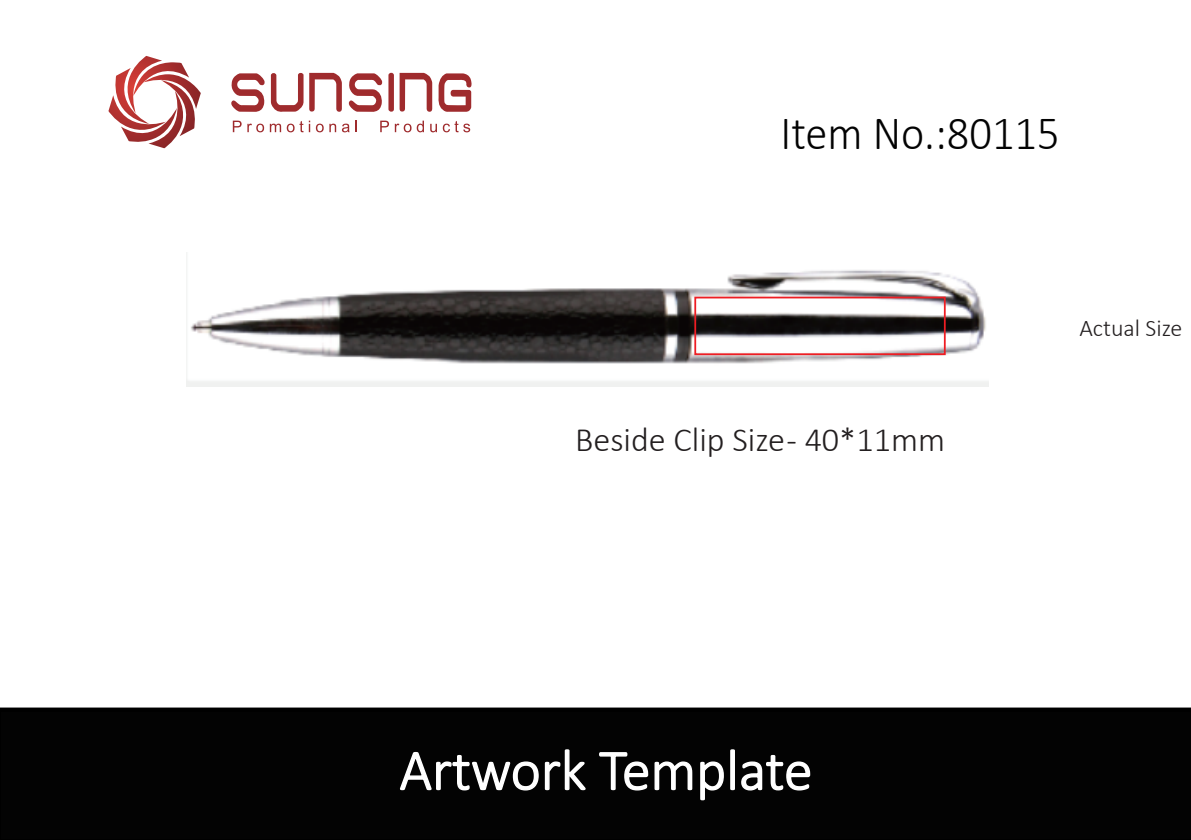
<style>
.page{position:relative;width:1191px;height:840px;background:#fff}
.page>*{position:absolute;margin:0;border:0;box-sizing:border-box;transform-origin:0 0}
.t1{font:300 57.8px "Calibri";color:#fff}
.t2{font:300 48px "Calibri";color:#030303;scale:.93 1}
.t3{font:300 34.2px "Calibri";color:#231f20}
.t4{font:300 24px "Calibri";color:#231f20}
</style>
<div class="page">
<img style="left:186px;top:252px;width:803px;height:134px">
<svg style="left:231px;top:73px;width:34px;height:39px"></svg>
<svg style="left:271px;top:73px;width:32px;height:39px"></svg>
<svg style="left:309px;top:73px;width:33px;height:39px"></svg>
<svg style="left:348px;top:73px;width:34px;height:39px"></svg>
<div style="left:388px;top:73px;width:6px;height:39px;background:#9f2b2d;border-radius:2px"></div>
<svg style="left:399px;top:73px;width:33px;height:39px"></svg>
<svg style="left:438px;top:73px;width:33px;height:39px"></svg>
<svg style="left:233px;top:121px;width:31px;height:11px"></svg>
<svg style="left:270px;top:123px;width:11px;height:9px"></svg>
<svg style="left:287px;top:121px;width:16px;height:11px"></svg>
<svg style="left:316px;top:123px;width:20px;height:9px"></svg>
<svg style="left:342px;top:121px;width:15px;height:11px"></svg>
<svg style="left:380px;top:121px;width:9px;height:11px"></svg>
<svg style="left:395px;top:123px;width:16px;height:9px"></svg>
<svg style="left:417px;top:121px;width:7px;height:11px"></svg>
<svg style="left:430px;top:124px;width:7px;height:8px"></svg>
<svg style="left:443px;top:121px;width:27px;height:11px"></svg>
<svg style="left:108px;top:56px;width:93px;height:93px"></svg>
<div style="left:0;top:711px;width:1191px;height:128px;background:#030303"></div>
<svg style="left:0;top:707px;width:1191px;height:4px;fill:#000"></svg>
<svg style="left:399px;top:745px;width:188px;height:51px"></svg>
<svg style="left:598px;top:750px;width:95px;height:40px"></svg>
<svg style="left:699px;top:747px;width:112px;height:54px"></svg>
<div style="left:694px;top:296px;width:251px;height:59px;border:2px solid #ee1d23"></div>
<h2 class="t2" style="left:780px;top:104px;width:302px">Item No.:80115</h2>
<p class="t3" style="left:575px;top:418px;width:371px">Beside Clip Size - 40*11mm</p>
<p class="t4" style="left:1079px;top:313px;width:104px">Actual Size</p>
<h1 class="t1" style="left:399px;top:733px;width:414px">Artwork Template</h1>
</div>
